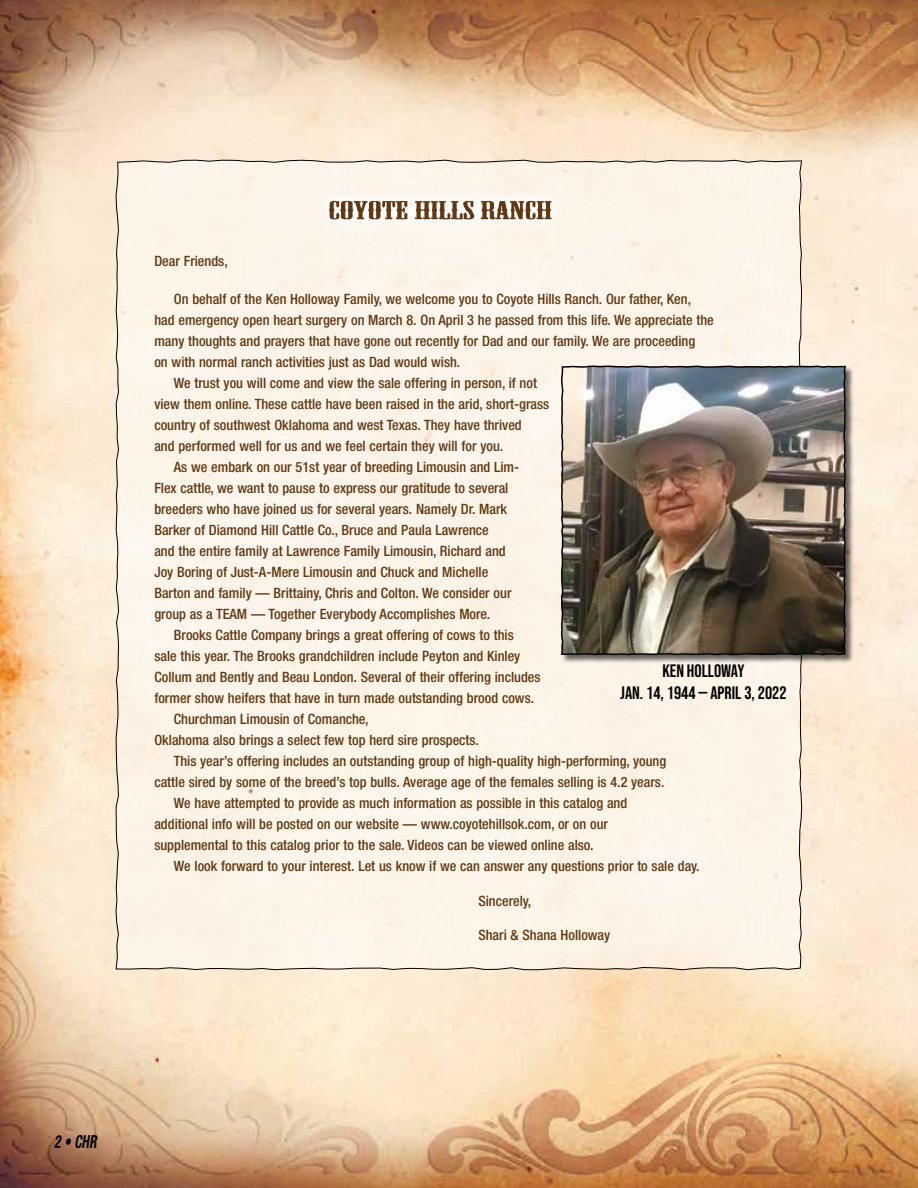
<style>
.page{position:relative;width:918px;height:1188px;background:#fff}
.page>*{position:absolute;margin:0;border:0;box-sizing:border-box;transform-origin:0 0}
.t1{font:24.15px "Mesquite";color:#603913;scale:2.1 1}
.t2{font:18px/21.6px "Bebas Neue";color:#000;text-align:center}
.t3{font:italic 700 condensed 18px "Helvetica Neue";color:#000;scale:.75 1}
.t4{font:500 condensed 14.25px "Helvetica Neue";color:#603913}
</style>
<div class="page">
<img style="left:0;top:0;width:918px;height:1188px">
<div style="left:115px;top:159px;width:687px;height:811px;background:#fdf4e8"></div>
<div style="left:315px;top:186px;width:250px;height:48px;background:#fdf9f3"></div>
<div style="left:561px;top:366px;width:294px;height:298px;background:#000;opacity:.6"></div>
<img style="left:560px;top:365px;width:287px;height:291px">
<h1 class="t1" style="left:328px;top:198px;width:108px">COYOTE HILLS RANCH</h1>
<p class="t4" style="left:154px;top:253px;width:75px">Dear Friends,</p>
<p class="t4" style="left:174px;top:291px;width:519px">On behalf of the Ken Holloway Family, we welcome you to Coyote Hills Ranch. Our father, Ken,</p>
<p class="t4" style="left:154px;top:312px;width:561px">had emergency open heart surgery on March 8. On April 3 he passed from this life. We appreciate the</p>
<p class="t4" style="left:154px;top:333px;width:542px">many thoughts and prayers that have gone out recently for Dad and our family. We are proceeding</p>
<p class="t4" style="left:154px;top:354px;width:307px">on with normal ranch activities just as Dad would wish.</p>
<p class="t4" style="left:174px;top:375px;width:365px">We trust you will come and view the sale offering in person, if not</p>
<p class="t4" style="left:154px;top:396px;width:396px">view them online. These cattle have been raised in the arid, short-grass</p>
<p class="t4" style="left:154px;top:417px;width:369px">country of southwest Oklahoma and west Texas. They have thrived</p>
<p class="t4" style="left:154px;top:438px;width:350px">and performed well for us and we feel certain they will for you.</p>
<p class="t4" style="left:174px;top:459px;width:347px">As we embark on our 51st year of breeding Limousin and Lim-</p>
<p class="t4" style="left:154px;top:480px;width:356px">Flex cattle, we want to pause to express our gratitude to several</p>
<p class="t4" style="left:154px;top:501px;width:354px">breeders who have joined us for several years. Namely Dr. Mark</p>
<p class="t4" style="left:154px;top:522px;width:336px">Barker of Diamond Hill Cattle Co., Bruce and Paula Lawrence</p>
<p class="t4" style="left:154px;top:543px;width:353px">and the entire family at Lawrence Family Limousin, Richard and</p>
<p class="t4" style="left:154px;top:564px;width:335px">Joy Boring of Just-A-Mere Limousin and Chuck and Michelle</p>
<p class="t4" style="left:154px;top:585px;width:359px">Barton and family — Brittainy, Chris and Colton. We consider our</p>
<p class="t4" style="left:154px;top:606px;width:337px">group as a TEAM — Together Everybody Accomplishes More.</p>
<p class="t4" style="left:174px;top:627px;width:341px">Brooks Cattle Company brings a great offering of cows to this</p>
<p class="t4" style="left:154px;top:648px;width:368px">sale this year. The Brooks grandchildren include Peyton and Kinley</p>
<p class="t4" style="left:154px;top:669px;width:388px">Collum and Bently and Beau London. Several of their offering includes</p>
<p class="t4" style="left:154px;top:690px;width:381px">former show heifers that have in turn made outstanding brood cows.</p>
<p class="t4" style="left:174px;top:711px;width:196px">Churchman Limousin of Comanche,</p>
<p class="t4" style="left:154px;top:732px;width:326px">Oklahoma also brings a select few top herd sire prospects.</p>
<p class="t4" style="left:174px;top:753px;width:494px">This year’s offering includes an outstanding group of high-quality high-performing, young</p>
<p class="t4" style="left:154px;top:774px;width:512px">cattle sired by some of the breed’s top bulls. Average age of the females selling is 4.2 years.</p>
<p class="t4" style="left:174px;top:795px;width:455px">We have attempted to provide as much information as possible in this catalog and</p>
<p class="t4" style="left:154px;top:816px;width:455px">additional info will be posted on our website — www.coyotehillsok.com, or on our</p>
<p class="t4" style="left:154px;top:837px;width:441px">supplemental to this catalog prior to the sale. Videos can be viewed online also.</p>
<p class="t4" style="left:174px;top:858px;width:527px">We look forward to your interest. Let us know if we can answer any questions prior to sale day.</p>
<p class="t4" style="left:478px;top:892px;width:54px">Sincerely,</p>
<p class="t4" style="left:478px;top:926px;width:133px">Shari &amp; Shana Holloway</p>
<p class="t2" style="left:620px;top:660px;width:168px">KEN HOLLOWAY<br>JAN. 14, 1944 — APRIL 3, 2022</p>
<p class="t3" style="left:54px;top:1131px;width:58px">2 • CHR</p>
</div>
